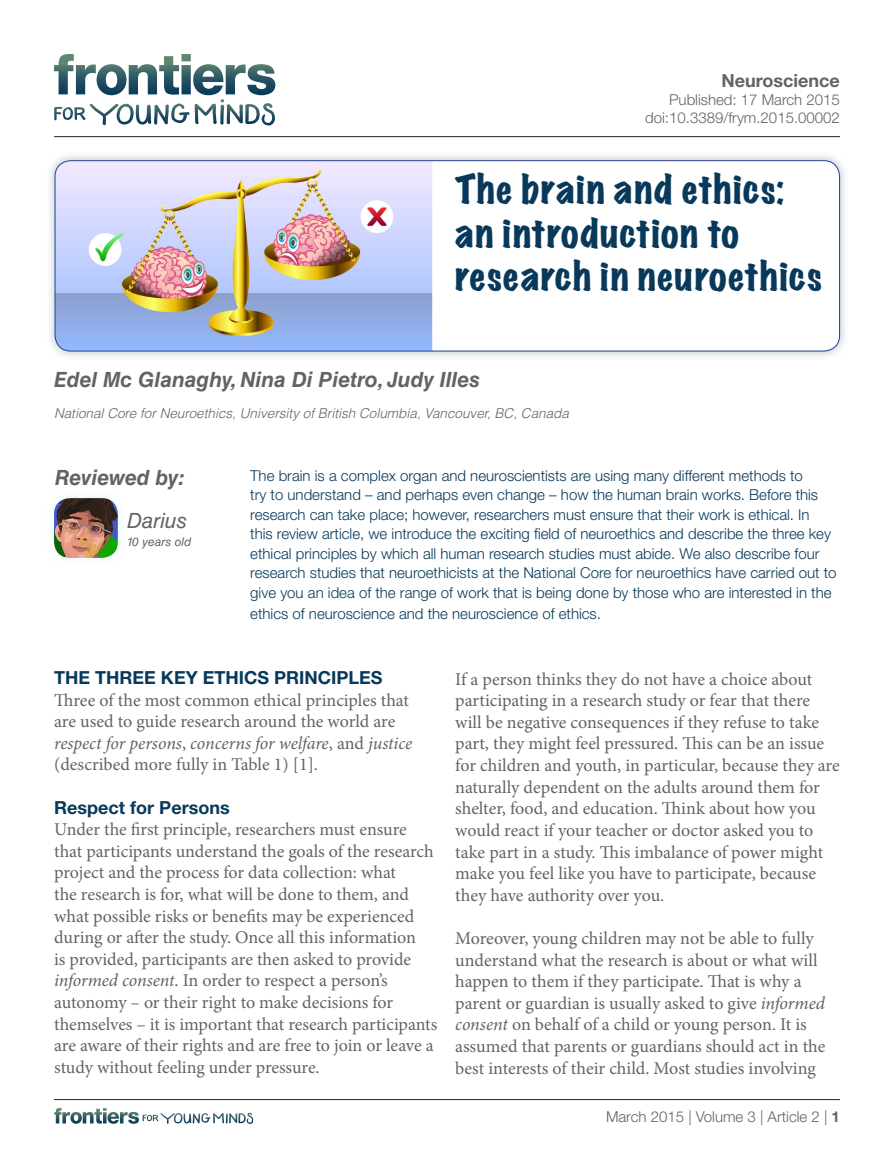
<style>
.page{position:relative;width:894px;height:1170px;background:#fff}
.page>*{position:absolute;margin:0;border:0;box-sizing:border-box;transform-origin:0 0}
.t1{font:expanded 36px/43.2px "Marker Felt";letter-spacing:.035em;color:#08395a}
.t2{font:italic 700 21px "Helvetica LT Std";color:#636366}
.t3{font:italic 21px "Helvetica LT Std";color:#636366}
.t4{font:18px/21.6px "Minion Pro";letter-spacing:-.005em;color:#636366}
.t5{font:700 18px "Helvetica Neue LT Std";color:#08395a}
.t6{font:700 18px "Helvetica Neue LT Std";color:#636366}
.t7{font:300 15px/19.5px "Helvetica Neue LT Std";color:#08395a}
.t8{font:300 15px/18px "Helvetica Neue LT Std";color:#636366;text-align:right}
.t9{font:italic 300 13.5px "Helvetica LT Std";color:#636366}
.t10{font:italic 12px "Helvetica LT Std";color:#636366}
.s1{font-style:italic}
.s2{font-weight:700}
</style>
<div class="page">
<hr style="left:54px;top:136px;width:785px;height:1px;background:#231f20">
<svg style="left:54px;top:54px;width:221px;height:72px"></svg>
<hr style="left:54px;top:1099px;width:785px;height:1px;background:#231f20">
<svg style="left:54px;top:1108px;width:199px;height:16px"></svg>
<div style="left:45px;top:150px;width:804px;height:211px;background:#08395a;opacity:.25"></div>
<div style="left:55px;top:161px;width:784px;height:190px;background:#fff;border-radius:16px"></div>
<img style="left:55px;top:161px;width:377px;height:190px">
<div style="left:55px;top:160px;width:784px;height:191px;border:1px solid #253f8e;border-radius:16px"></div>
<img style="left:54px;top:498px;width:64px;height:60px">
<p class="t6" style="left:721px;top:70px;width:120px">Neuroscience</p>
<p class="t8" style="left:645px;top:91px;width:196px">Published: 17 March 2015 doi:10.3389/frym.2015.00002</p>
<h1 class="t1" style="left:455px;top:167px;width:368px">The brain and ethics: an introduction to research in neuroethics</h1>
<p class="t2" style="left:54px;top:366px;width:427px">Edel Mc Glanaghy, Nina Di Pietro, Judy Illes</p>
<p class="t9" style="left:54px;top:405px;width:516px">National Core for Neuroethics, University of British Columbia, Vancouver, BC, Canada</p>
<p class="t2" style="left:55px;top:465px;width:132px">Reviewed by:</p>
<p class="t3" style="left:127px;top:509px;width:62px">Darius</p>
<p class="t10" style="left:127px;top:535px;width:66px">10 years old</p>
<p class="t7" style="left:250px;top:465px;width:587px">The brain is a complex organ and neuroscientists are using many different methods to<br>try to understand – and perhaps even change – how the human brain works. Before this research can take place; however, researchers must ensure that their work is ethical. In<br>this review article, we introduce the exciting field of neuroethics and describe the three key ethical principles by which all human research studies must abide. We also describe four research studies that neuroethicists at the National Core for neuroethics have carried out to give you an idea of the range of work that is being done by those who are interested in the</p>
<p class="t7" style="left:250px;top:604px;width:352px">ethics of neuroscience and the neuroscience of ethics.</p>
<p class="t5" style="left:54px;top:666px;width:329px">The Three Key Ethics Principles</p>
<p class="t4" style="left:54px;top:689px;width:359px">Three of the most common ethical principles that are used to guide research around the world are <span class="s1">respect for persons</span>, <span class="s1">concerns for welfare</span>, and <span class="s1">justice </span>(described more fully in Table 1) [1].</p>
<p class="t5" style="left:54px;top:796px;width:177px">Respect for Persons</p>
<p class="t4" style="left:54px;top:819px;width:384px">Under the first principle, researchers must ensure that participants understand the goals of the research project and the process for data collection: what<br>the research is for, what will be done to them, and what possible risks or benefits may be experienced during or after the study. Once all this information<br>is provided, participants are then asked to provide <span class="s1">informed consent</span>. In order to respect a person’s autonomy – or their right to make decisions for themselves – it is important that research participants are aware of their rights and are free to join or leave a study without feeling under pressure.</p>
<p class="t4" style="left:455px;top:668px;width:386px">If a person thinks they do not have a choice about participating in a research study or fear that there will be negative consequences if they refuse to take part, they might feel pressured. This can be an issue for children and youth, in particular, because they are naturally dependent on the adults around them for shelter, food, and education. Think about how you would react if your teacher or doctor asked you to take part in a study. This imbalance of power might make you feel like you have to participate, because they have authority over you.</p>
<p class="t4" style="left:455px;top:927px;width:371px">Moreover, young children may not be able to fully understand what the research is about or what will happen to them if they participate. That is why a parent or guardian is usually asked to give <span class="s1">informed consent</span> on behalf of a child or young person. It is assumed that parents or guardians should act in the best interests of their child. Most studies involving</p>
<p class="t8" style="left:605px;top:1107px;width:235px">March 2015 | Volume 3 | Article 2 | <span class="s2">1</span></p>
</div>
